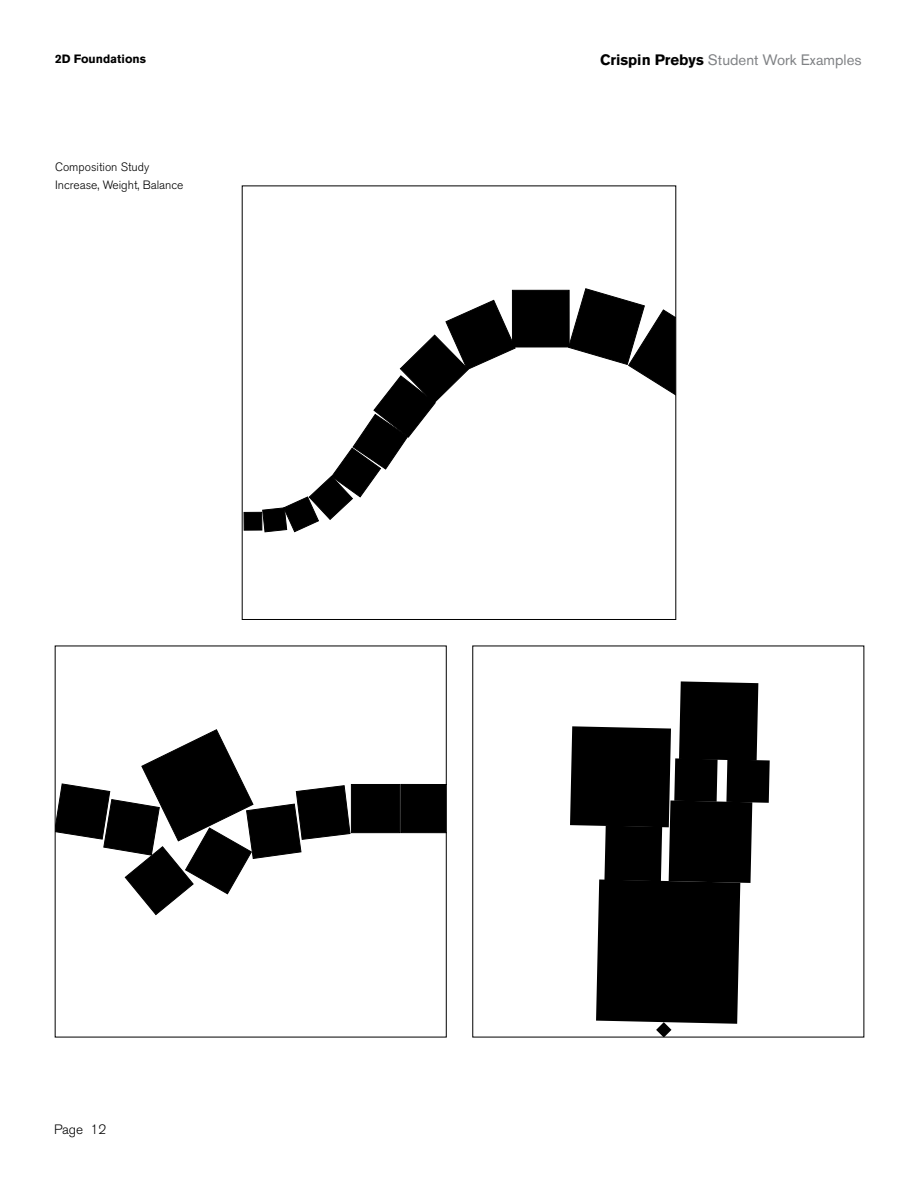
<style>
.page{position:relative;width:918px;height:1188px;background:#fff}
.page>*{position:absolute;margin:0;border:0;box-sizing:border-box;transform-origin:0 0}
.t1{font:15px "Akzidenz Grotesk BE";color:#808285}
.t2{font:300 13.5px "Akzidenz Grotesk BE";color:#000}
.t3{font:300 12px/18px "Akzidenz Grotesk BE";color:#000}
.t4{font:700 12px "Akzidenz Grotesk BE";color:#000}
.s1{font-weight:700;color:#000}
</style>
<div class="page">
<svg style="left:570px;top:681px;width:200px;height:354px"></svg>
<div style="left:351px;top:784px;width:49px;height:49px;background:#000"></div>
<div style="left:351px;top:784px;width:49px;height:49px;border:1px solid #000"></div>
<div style="left:400px;top:784px;width:44px;height:49px;background:#000"></div>
<svg style="left:57px;top:729px;width:294px;height:186px"></svg>
<div style="left:244px;top:512px;width:18px;height:18px;background:#000"></div>
<div style="left:244px;top:512px;width:18px;height:18px;border:1px solid #000"></div>
<svg style="left:262px;top:300px;width:254px;height:233px"></svg>
<div style="left:512px;top:290px;width:57px;height:57px;background:#000"></div>
<div style="left:512px;top:290px;width:57px;height:57px;border:1px solid #000"></div>
<svg style="left:568px;top:288px;width:106px;height:107px"></svg>
<p class="t4" style="left:55px;top:52px;width:92px">2D Foundations</p>
<p class="t3" style="left:55px;top:158px;width:130px">Composition Study<br>Increase, Weight, Balance</p>
<p class="t2" style="left:54px;top:1121px;width:54px">Page 12</p>
<p class="t1" style="left:600px;top:51px;width:263px"><span class="s1">Crispin Prebys</span> Student Work Examples</p>
</div>
